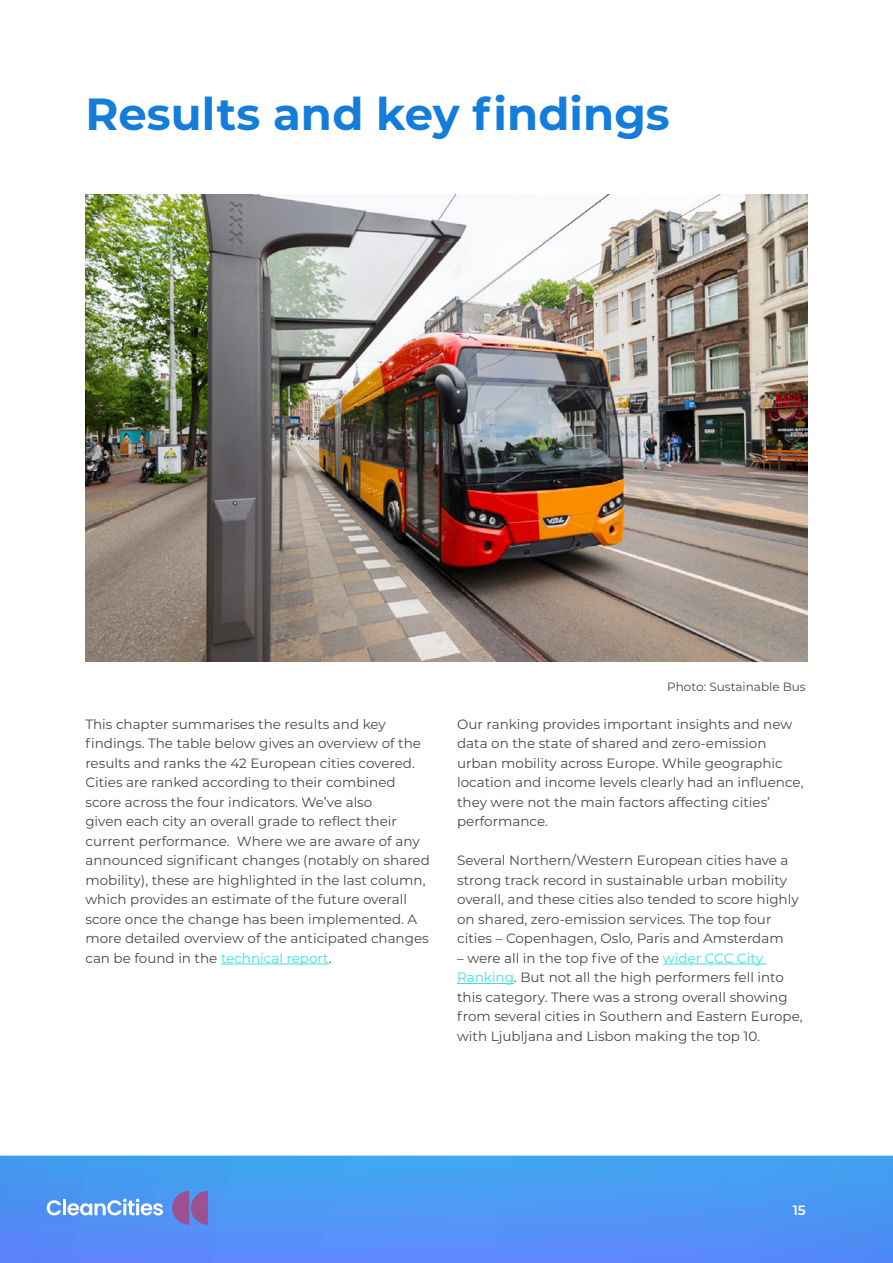
<style>
.page{position:relative;width:893px;height:1263px;background:#fff}
.page>*{position:absolute;margin:0;border:0;box-sizing:border-box;transform-origin:0 0}
.t1{font:700 45px "Montserrat";color:#147dd9}
.t2{font:13.5px/19.5px "Montserrat";color:#484848}
.t3{font:600 13.5px "Montserrat";color:#fff}
.t4{font:12px "Montserrat";color:#484848}
.s1{color:#3be0e0}
</style>
<div class="page">
<svg style="left:0;top:1155px;width:893px;height:108px;background:#4e96f4"></svg>
<svg style="left:172px;top:1191px;width:36px;height:34px"></svg>
<svg style="left:47px;top:1200px;width:14px;height:15px"></svg>
<hr style="left:63px;top:1199px;width:3px;height:16px;background:#fff">
<svg style="left:67px;top:1198px;width:96px;height:17px"></svg>
<hr style="left:221px;top:964px;width:108px;height:1px;background:#3be0e0">
<img style="left:85px;top:194px;width:723px;height:468px">
<hr style="left:663px;top:964px;width:103px;height:1px;background:#3be0e0">
<hr style="left:457px;top:983px;width:57px;height:1px;background:#3be0e0">
<h1 class="t1" style="left:85px;top:82px;width:586px">Results and key findings</h1>
<p class="t2" style="left:85px;top:714px;width:346px">This chapter summarises the results and key findings. The table below gives an overview of the results and ranks the 42 European cities covered.<br>Cities are ranked according to their combined score across the four indicators. We’ve also<br>given each city an overall grade to reflect their current performance. Where we are aware of any announced significant changes (notably on shared mobility), these are highlighted in the last column, which provides an estimate of the future overall score once the change has been implemented. A more detailed overview of the anticipated changes can be found in the <span class="s1">technical report</span>.</p>
<p class="t4" style="left:667px;top:679px;width:140px">Photo: Sustainable Bus</p>
<p class="t2" style="left:457px;top:714px;width:348px">Our ranking provides important insights and new data on the state of shared and zero-emission urban mobility across Europe. While geographic location and income levels clearly had an influence, they were not the main factors affecting cities’ performance.</p>
<p class="t2" style="left:457px;top:850px;width:343px">Several Northern/Western European cities have a strong track record in sustainable urban mobility overall, and these cities also tended to score highly on shared, zero-emission services. The top four cities – Copenhagen, Oslo, Paris and Amsterdam</p>
<p class="t2" style="left:457px;top:947px;width:347px">– were all in the top five of the <span class="s1">wider CCC City Ranking</span>. But not all the high performers fell into this category. There was a strong overall showing from several cities in Southern and Eastern Europe, with Ljubljana and Lisbon making the top 10.</p>
<p class="t3" style="left:793px;top:1200px;width:15px">15</p>
</div>
